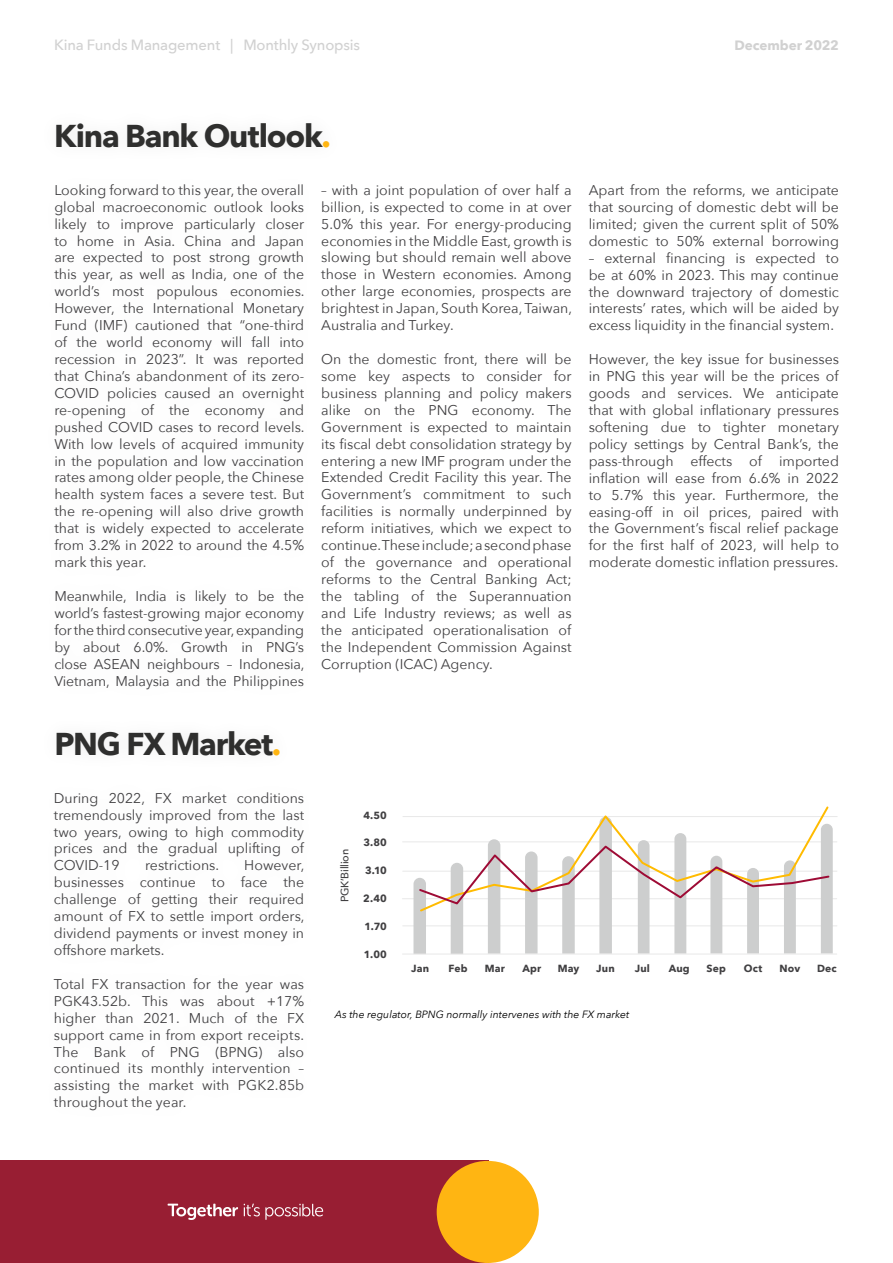
<style>
.page{position:relative;width:893px;height:1263px;background:#fff}
.page>*{position:absolute;margin:0;border:0;box-sizing:border-box;transform-origin:0 0}
.t1{font:700 31.5px "Avenir Next";letter-spacing:-.04em;color:#2f2f2e}
.t2{font:500 14.85px "Avenir Next";letter-spacing:-.015em;color:#d1d1d1}
.t3{font:14.1px/17px "Avenir Next";color:#414042;text-align:justify}
.t4{font:700 13.5px "Avenir Next";letter-spacing:-.005em;color:#d1d1d1}
.t5{font:500 10.8px "Avenir Next";letter-spacing:-.02em;color:#414042}
.t6{font:italic 10.5px "Avenir Next";color:#000}
.t7{font:700 10.35px "Avenir Next";letter-spacing:.01em;color:#414042}
.t8{font:500 7.95px "Avenir Next";letter-spacing:-.02em;color:#414042}
.s1{color:#ffb512}
</style>
<div class="page">
<div style="left:0;top:1161px;width:481px;height:102px;background:#981e33"></div>
<div style="left:437px;top:1161px;width:102px;height:102px;background:#ffb512;border-radius:50%"></div>
<svg style="left:168px;top:1203px;width:155px;height:17px;background:#b05464"></svg>
<hr style="left:403px;top:841px;width:434px;height:1px;background:#e8e8e8">
<hr style="left:403px;top:816px;width:434px;height:1px;background:#e8e8e8">
<hr style="left:403px;top:871px;width:434px;height:1px;background:#e8e8e8">
<hr style="left:403px;top:925px;width:434px;height:1px;background:#e8e8e8">
<hr style="left:402px;top:898px;width:435px;height:1px;background:#e8e8e8">
<svg style="left:413px;top:806px;width:420px;height:147px"></svg>
<hr style="left:402px;top:953px;width:435px;height:1px;background:#e8e8e8">
<p class="t2" style="left:54px;top:32px;width:308px">Kina Funds Management | Monthly Synopsis</p>
<p class="t4" style="left:734px;top:33px;width:106px">December 2022</p>
<h1 class="t1" style="left:54px;top:108px;width:279px">Kina Bank Outlook<span class="s1">.</span></h1>
<p class="t3" style="left:54px;top:181px;width:252px">Looking forward to this year, the overall global macroeconomic outlook looks likely to improve particularly closer to home in Asia. China and Japan are expected to post strong growth this year, as well as India, one of the world’s most populous economies.<br>However, the International Monetary Fund (IMF) cautioned that “one-third of the world economy will fall into recession in 2023”. It was reported that China’s abandonment of its zero-COVID policies caused an overnight re-opening of the economy and pushed COVID cases to record levels.<br>With low levels of acquired immunity in the population and low vaccination rates among older people, the Chinese health system faces a severe test. But the re-opening will also drive growth that is widely expected to accelerate from 3.2% in 2022 to around the 4.5% mark this year.</p>
<p class="t3" style="left:54px;top:587px;width:252px">Meanwhile, India is likely to be the world’s fastest-growing major economy for the third consecutive year, expanding by about 6.0%. Growth in PNG’s close ASEAN neighbours – Indonesia, Vietnam, Malaysia and the Philippines</p>
<h1 class="t1" style="left:54px;top:716px;width:229px">PNG FX Market<span class="s1">.</span></h1>
<p class="t3" style="left:321px;top:181px;width:252px">– with a joint population of over half a billion, is expected to come in at over 5.0% this year. For energy-producing economies in the Middle East, growth is slowing but should remain well above those in Western economies. Among other large economies, prospects are brightest in Japan, South Korea, Taiwan, Australia and Turkey.</p>
<p class="t3" style="left:321px;top:350px;width:252px">On the domestic front, there will be some key aspects to consider for business planning and policy makers alike on the PNG economy. The Government is expected to maintain its fiscal debt consolidation strategy by entering a new IMF program under the Extended Credit Facility this year. The Government’s commitment to such facilities is normally underpinned by reform initiatives, which we expect to continue. These include; a second phase of the governance and operational reforms to the Central Banking Act; the tabling of the Superannuation and Life Industry reviews; as well as the anticipated operationalisation of the Independent Commission Against Corruption (ICAC) Agency.</p>
<p class="t3" style="left:589px;top:181px;width:252px">Apart from the reforms, we anticipate that sourcing of domestic debt will be limited; given the current split of 50% domestic to 50% external borrowing</p>
<p class="t3" style="left:589px;top:249px;width:252px">– external financing is expected to be at 60% in 2023. This may continue the downward trajectory of domestic interests’ rates, which will be aided by excess liquidity in the financial system.</p>
<p class="t3" style="left:589px;top:350px;width:252px">However, the key issue for businesses in PNG this year will be the prices of goods and services. We anticipate that with global inflationary pressures softening due to tighter monetary policy settings by Central Bank’s, the pass-through effects of imported inflation will ease from 6.6% in 2022 to 5.7% this year. Furthermore, the easing-off in oil prices, paired with the Government’s fiscal relief package for the first half of 2023, will help to moderate domestic inflation pressures.</p>
<p class="t3" style="left:54px;top:789px;width:252px">During 2022, FX market conditions tremendously improved from the last two years, owing to high commodity prices and the gradual uplifting of COVID-19</p>
<p class="t3" style="left:54px;top:856px;width:252px;text-indent:190px">However, businesses continue to face the challenge of getting their required amount of FX to settle import orders, dividend payments or invest money in offshore markets.</p>
<p class="t3" style="left:54px;top:975px;width:252px">Total FX transaction for the year was PGK43.52b. This was about +17% higher than 2021. Much of the FX support came in from export receipts.<br>The Bank of PNG (BPNG) also continued its monthly intervention – assisting the market with PGK2.85b throughout the year.</p>
<p class="t3" style="left:145px;top:856px;width:75px">restrictions.</p>
<p class="t7" style="left:363px;top:806px;width:25px">4.50</p>
<p class="t5" style="left:336px;top:902px;width:55px;rotate:-90deg">PGK’Billion</p>
<p class="t7" style="left:364px;top:834px;width:25px">3.80</p>
<p class="t7" style="left:365px;top:862px;width:23px">3.10</p>
<p class="t7" style="left:363px;top:890px;width:25px">2.40</p>
<p class="t7" style="left:365px;top:918px;width:24px">1.70</p>
<p class="t7" style="left:364px;top:945px;width:24px">1.00</p>
<p class="t7" style="left:411px;top:959px;width:19px">Jan</p>
<p class="t7" style="left:448px;top:959px;width:21px">Feb</p>
<p class="t7" style="left:485px;top:959px;width:22px">Mar</p>
<p class="t7" style="left:522px;top:959px;width:20px">Apr</p>
<p class="t7" style="left:558px;top:959px;width:23px">May</p>
<p class="t7" style="left:596px;top:959px;width:20px">Jun</p>
<p class="t7" style="left:635px;top:959px;width:17px">Jul</p>
<p class="t7" style="left:669px;top:959px;width:22px">Aug</p>
<p class="t7" style="left:706px;top:959px;width:21px">Sep</p>
<p class="t7" style="left:744px;top:959px;width:20px">Oct</p>
<p class="t7" style="left:780px;top:959px;width:22px">Nov</p>
<p class="t7" style="left:817px;top:959px;width:21px">Dec</p>
<p class="t8" style="left:524px;top:1005px;width:20px">2022</p>
<p class="t8" style="left:601px;top:1005px;width:20px">2020</p>
<p class="t6" style="left:335px;top:1006px;width:296px">As the regulator, BPNG normally intervenes with the FX market</p>
</div>
